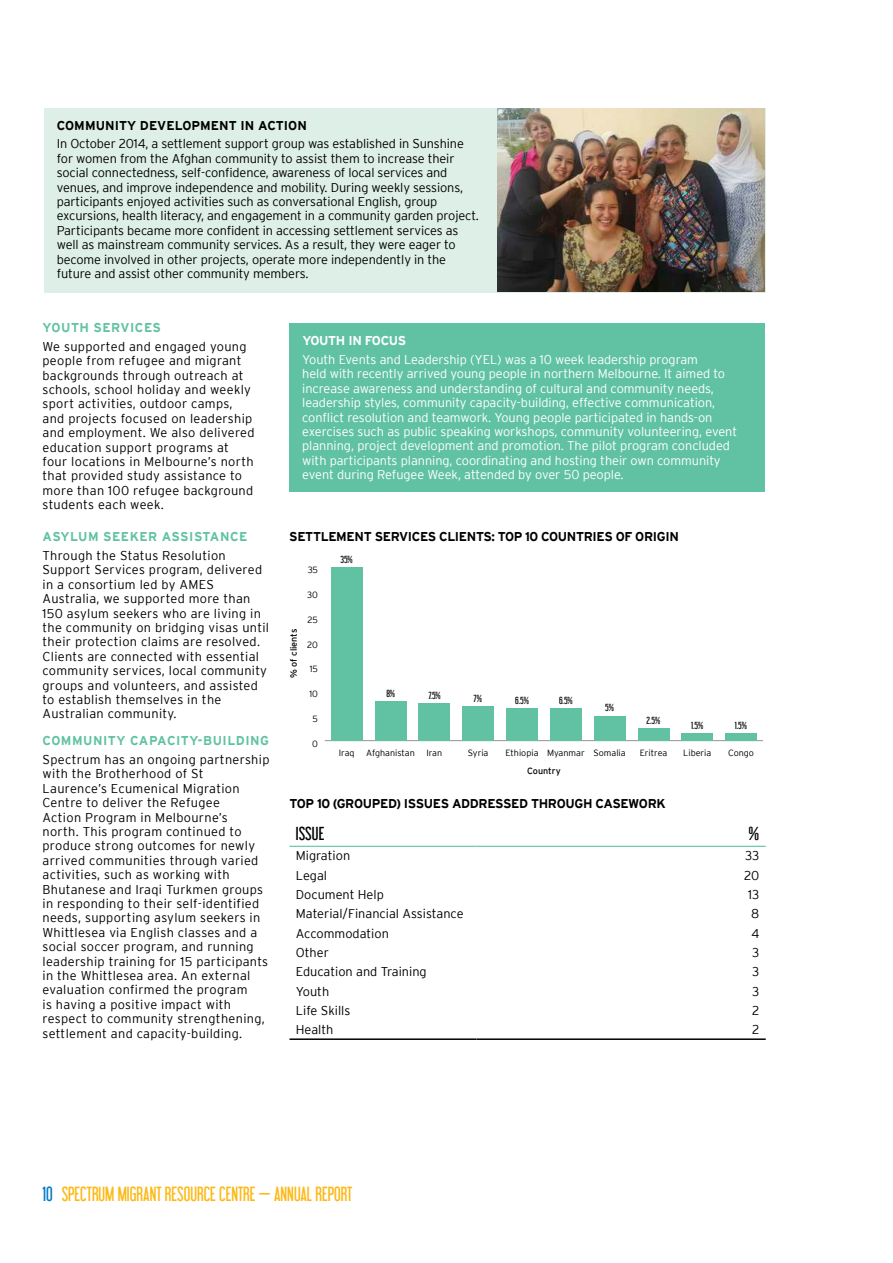
<style>
.page{position:relative;width:893px;height:1263px;background:#fff}
.page>*{position:absolute;margin:0;border:0;box-sizing:border-box;transform-origin:0 0}
.t1{font:18px "Libel Suit";color:#fcb814}
.t2{font:16.5px "Libel Suit";color:#000;scale:1.1 1}
.t3{font:16.5px "Libel Suit";color:#000;scale:1.25 1}
.t4{font:300 12.75px/14.4px "B&B Interstate";letter-spacing:.02em;color:#000}
.t5{font:300 12.75px/14.4px "B&B Interstate";letter-spacing:-.01em;color:#000}
.t6{font:300 12.75px/14.4px "B&B Interstate";letter-spacing:-.005em;color:#fff}
.t7{font:700 12.75px "B&B Interstate";letter-spacing:-.025em;color:#000}
.t8{font:300 12.75px "B&B Interstate";color:#000}
.t9{font:700 12.75px "B&B Interstate";letter-spacing:.04em;color:#61c2a3}
.t10{font:700 12.75px "B&B Interstate";letter-spacing:.005em;color:#000}
.t11{font:700 12.75px "B&B Interstate";letter-spacing:-.025em;color:#fff}
.t12{font:300 9px "B&B Interstate";color:#000}
.t13{font:9px "Libel Suit";color:#000;scale:1.1 1}
.t14{font:9px "B&B Interstate";color:#000}
.s1{color:#007bc3}
</style>
<div class="page">
<div style="left:289px;top:323px;width:476px;height:169px;background:#61c2a3"></div>
<hr style="left:325px;top:740px;width:438px;height:1px;background:#939498">
<div style="left:331px;top:567px;width:31px;height:174px;background:#61c2a3"></div>
<div style="left:375px;top:701px;width:31px;height:40px;background:#61c2a3"></div>
<div style="left:419px;top:703px;width:31px;height:38px;background:#61c2a3"></div>
<div style="left:462px;top:706px;width:32px;height:35px;background:#61c2a3"></div>
<div style="left:506px;top:708px;width:32px;height:33px;background:#61c2a3"></div>
<div style="left:550px;top:708px;width:32px;height:33px;background:#61c2a3"></div>
<div style="left:594px;top:716px;width:31px;height:25px;background:#61c2a3"></div>
<div style="left:638px;top:728px;width:31px;height:13px;background:#61c2a3"></div>
<div style="left:681px;top:733px;width:32px;height:8px;background:#61c2a3"></div>
<div style="left:725px;top:733px;width:32px;height:8px;background:#61c2a3"></div>
<hr style="left:289px;top:846px;width:188px;height:1px;background:#61c2a3">
<hr style="left:477px;top:846px;width:289px;height:1px;background:#61c2a3">
<hr style="left:289px;top:1038px;width:188px;height:2px;background:#000">
<hr style="left:477px;top:1038px;width:289px;height:2px;background:#000">
<div style="left:44px;top:108px;width:721px;height:184px;background:#deefe8"></div>
<img style="left:498px;top:109px;width:267px;height:183px">
<p class="t10" style="left:57px;top:118px;width:252px">COMMUNITY DEVELOPMENT IN ACTION</p>
<p class="t5" style="left:57px;top:137px;width:424px">In October 2014, a settlement support group was established in Sunshine for women from the Afghan community to assist them to increase their social connectedness, self-confidence, awareness of local services and venues, and improve independence and mobility. During weekly sessions, participants enjoyed activities such as conversational English, group excursions, health literacy, and engagement in a community garden project.<br>Participants became more confident in accessing settlement services as well as mainstream community services. As a result, they were eager to become involved in other projects, operate more independently in the future and assist other community members.</p>
<p class="t9" style="left:43px;top:320px;width:120px">YOUTH SERVICES</p>
<p class="t4" style="left:43px;top:340px;width:213px">We supported and engaged young people from refugee and migrant backgrounds through outreach at schools, school holiday and weekly sport activities, outdoor camps, and projects focused on leadership and employment. We also delivered education support programs at four locations in Melbourne’s north that provided study assistance to more than 100 refugee background students each week.</p>
<p class="t9" style="left:43px;top:530px;width:206px">ASYLUM SEEKER ASSISTANCE</p>
<p class="t4" style="left:43px;top:549px;width:228px">Through the Status Resolution Support Services program, delivered in a consortium led by AMES Australia, we supported more than 150 asylum seekers who are living in the community on bridging visas until their protection claims are resolved.<br>Clients are connected with essential community services, local community groups and volunteers, and assisted to establish themselves in the Australian community.</p>
<p class="t9" style="left:43px;top:734px;width:228px">COMMUNITY CAPACITY-BUILDING</p>
<p class="t4" style="left:43px;top:753px;width:228px">Spectrum has an ongoing partnership with the Brotherhood of St Laurence’s Ecumenical Migration Centre to deliver the Refugee<br>Action Program in Melbourne’s<br>north. This program continued to produce strong outcomes for newly arrived communities through varied activities, such as working with Bhutanese and Iraqi Turkmen groups in responding to their self-identified needs, supporting asylum seekers in Whittlesea via English classes and a social soccer program, and running leadership training for 15 participants in the Whittlesea area. An external evaluation confirmed the program<br>is having a positive impact with respect to community strengthening, settlement and capacity-building.</p>
<p class="t11" style="left:302px;top:334px;width:105px">YOUTH IN FOCUS</p>
<p class="t6" style="left:302px;top:353px;width:436px">Youth Events and Leadership (YEL) was a 10 week leadership program<br>held with recently arrived young people in northern Melbourne. It aimed to increase awareness and understanding of cultural and community needs, leadership styles, community capacity-building, effective communication, conflict resolution and teamwork. Young people participated in hands-on exercises such as public speaking workshops, community volunteering, event planning, project development and promotion. The pilot program concluded with participants planning, coordinating and hosting their own community event during Refugee Week, attended by over 50 people.</p>
<p class="t7" style="left:289px;top:529px;width:391px">SETTLEMENT SERVICES CLIENTS: TOP 10 COUNTRIES OF ORIGIN</p>
<p class="t14" style="left:290px;top:678px;width:51px;rotate:-90deg">% of clients</p>
<p class="t12" style="left:308px;top:566px;width:12px">35</p>
<p class="t12" style="left:307px;top:591px;width:12px">30</p>
<p class="t12" style="left:308px;top:616px;width:12px">25</p>
<p class="t12" style="left:307px;top:640px;width:12px">20</p>
<p class="t12" style="left:310px;top:665px;width:10px">15</p>
<p class="t12" style="left:309px;top:690px;width:10px">10</p>
<p class="t12" style="left:312px;top:715px;width:7px">5</p>
<p class="t12" style="left:312px;top:739px;width:7px">0</p>
<p class="t13" style="left:340px;top:555px;width:13px">35%</p>
<p class="t13" style="left:386px;top:689px;width:9px">8%</p>
<p class="t13" style="left:428px;top:691px;width:13px">7.5%</p>
<p class="t13" style="left:473px;top:694px;width:9px">7%</p>
<p class="t13" style="left:515px;top:696px;width:14px">6.5%</p>
<p class="t13" style="left:559px;top:696px;width:14px">6.5%</p>
<p class="t13" style="left:605px;top:703px;width:9px">5%</p>
<p class="t13" style="left:647px;top:716px;width:14px">2.5%</p>
<p class="t13" style="left:691px;top:721px;width:13px">1.5%</p>
<p class="t13" style="left:735px;top:721px;width:13px">1.5%</p>
<p class="t12" style="left:339px;top:748px;width:17px">Iraq</p>
<p class="t12" style="left:366px;top:748px;width:50px">Afghanistan</p>
<p class="t12" style="left:426px;top:748px;width:17px">Iran</p>
<p class="t12" style="left:468px;top:748px;width:22px">Syria</p>
<p class="t12" style="left:505px;top:748px;width:122px">Ethiopia Myanmar Somalia</p>
<p class="t12" style="left:640px;top:748px;width:29px">Eritrea</p>
<p class="t12" style="left:683px;top:748px;width:30px">Liberia</p>
<p class="t12" style="left:728px;top:748px;width:27px">Congo</p>
<p class="t14" style="left:527px;top:768px;width:35px">Country</p>
<p class="t7" style="left:290px;top:796px;width:378px">TOP 10 (GROUPED) ISSUES ADDRESSED THROUGH CASEWORK</p>
<p class="t2" style="left:296px;top:825px;width:27px">ISSUE</p>
<p class="t3" style="left:749px;top:825px;width:10px">%</p>
<p class="t8" style="left:296px;top:850px;width:56px">Migration</p>
<p class="t4" style="left:745px;top:849px;width:16px">33</p>
<p class="t4" style="left:296px;top:869px;width:33px">Legal</p>
<p class="t4" style="left:744px;top:869px;width:17px">20</p>
<p class="t8" style="left:296px;top:889px;width:89px">Document Help</p>
<p class="t4" style="left:748px;top:888px;width:13px">13</p>
<p class="t8" style="left:296px;top:908px;width:169px">Material/Financial Assistance</p>
<p class="t4" style="left:751px;top:907px;width:10px">8</p>
<p class="t8" style="left:296px;top:927px;width:95px">Accommodation</p>
<p class="t4" style="left:751px;top:926px;width:9px">4</p>
<p class="t4" style="left:296px;top:946px;width:35px">Other</p>
<p class="t4" style="left:752px;top:946px;width:9px">3</p>
<p class="t8" style="left:296px;top:966px;width:132px">Education and Training</p>
<p class="t4" style="left:752px;top:965px;width:9px">3</p>
<p class="t4" style="left:296px;top:984px;width:35px">Youth</p>
<p class="t4" style="left:752px;top:984px;width:9px">3</p>
<p class="t8" style="left:296px;top:1005px;width:56px">Life Skills</p>
<p class="t4" style="left:752px;top:1004px;width:9px">2</p>
<p class="t4" style="left:296px;top:1023px;width:39px">Health</p>
<p class="t4" style="left:752px;top:1023px;width:9px">2</p>
<h1 class="t1" style="left:43px;top:1185px;width:311px"><span class="s1">10</span> SPECTRUM MIGRANT RESOURCE CENTRE — ANNUAL REPORT</h1>
</div>
